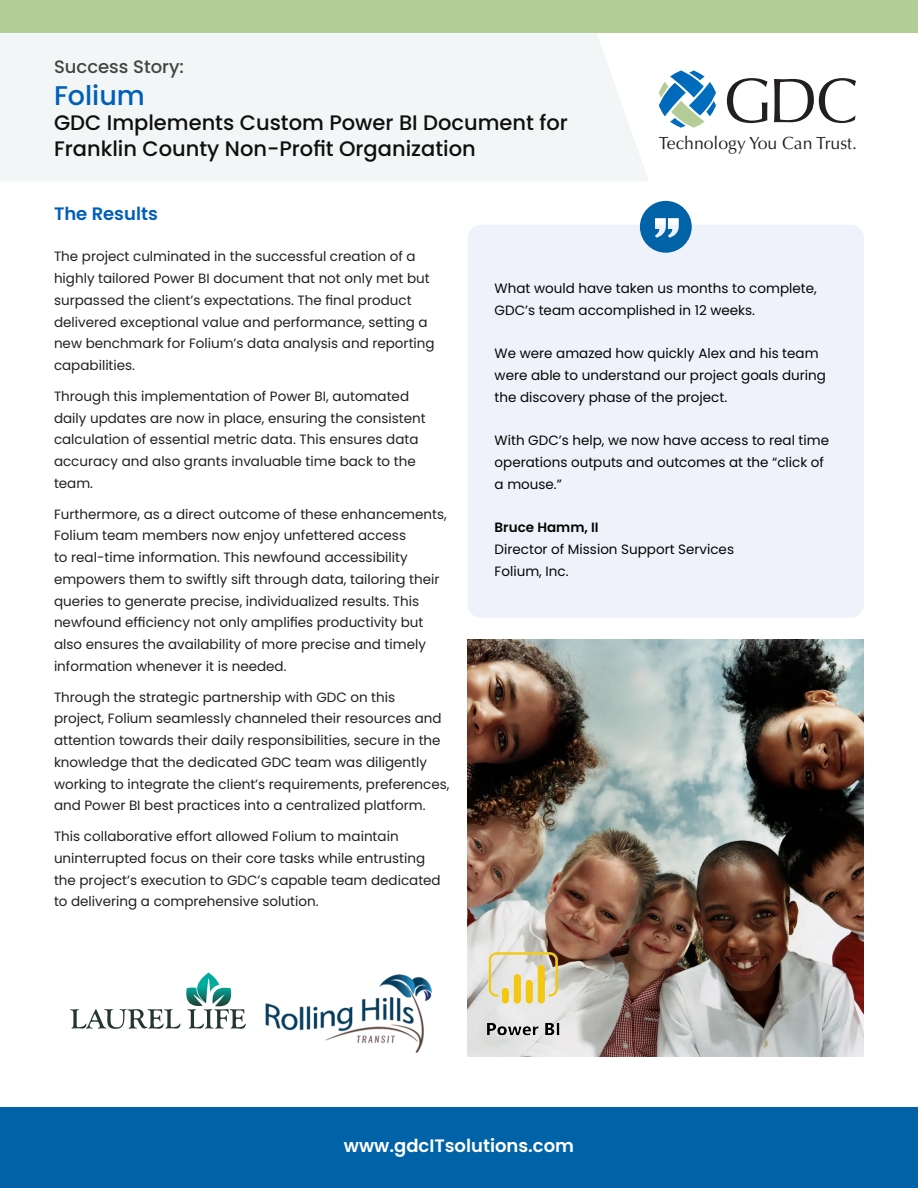
<style>
.page{position:relative;width:918px;height:1188px;background:#fff}
.page>*{position:absolute;margin:0;border:0;box-sizing:border-box;transform-origin:0 0}
.t1{font:500 27px "Poppins";color:#005fb9}
.t2{font:500 21px/25.2px "Poppins";color:#0f0f0f}
.t3{font:600 18px "Poppins";color:#fff}
.t4{font:500 18px "Poppins";color:#444}
.t5{font:600 18px "Poppins";color:#005fb9}
.t6{font:17.7px "Optima LT Std";color:#231f20}
.t7{font:13.5px/21.8px "Poppins";color:#231f20}
.t8{font:13.5px/21.8px "Poppins";color:#040503}
.t9{font:600 13.5px "Poppins";color:#040503}
</style>
<div class="page">
<div style="left:0;top:33px;width:648px;height:148px;background:#f3f6f7"></div>
<div style="left:0;top:0;width:918px;height:33px;background:#b4cc95"></div>
<div style="left:0;top:1108px;width:918px;height:80px;background:#0163a7"></div>
<svg style="left:727px;top:78px;width:41px;height:45px"></svg>
<svg style="left:774px;top:78px;width:82px;height:45px"></svg>
<svg style="left:659px;top:70px;width:57px;height:58px"></svg>
<img style="left:266px;top:974px;width:165px;height:79px">
<div style="left:468px;top:225px;width:396px;height:393px;background:#eff2fb;border-radius:13px"></div>
<svg style="left:640px;top:201px;width:52px;height:52px"></svg>
<img style="left:468px;top:640px;width:396px;height:417px">
<svg style="left:70px;top:973px;width:176px;height:56px"></svg>
<img style="left:477px;top:945px;width:93px;height:100px">
<p class="t4" style="left:54px;top:56px;width:132px">Success Story:</p>
<p class="t1" style="left:54px;top:80px;width:92px">Folium</p>
<p class="t2" style="left:54px;top:111px;width:515px">GDC Implements Custom Power BI Document for<br>Franklin County Non-Profit Organization</p>
<p class="t5" style="left:54px;top:203px;width:105px">The Results</p>
<p class="t6" style="left:659px;top:132px;width:200px">Technology You Can Trust.</p>
<p class="t7" style="left:54px;top:246px;width:382px">The project culminated in the successful creation of a highly tailored Power BI document that not only met but surpassed the client’s expectations. The final product delivered exceptional value and performance, setting a new benchmark for Folium’s data analysis and reporting capabilities.</p>
<p class="t7" style="left:54px;top:385px;width:373px">Through this implementation of Power BI, automated daily updates are now in place, ensuring the consistent calculation of essential metric data. This ensures data accuracy and also grants invaluable time back to the team.</p>
<p class="t7" style="left:54px;top:503px;width:394px">Furthermore, as a direct outcome of these enhancements, Folium team members now enjoy unfettered access<br>to real-time information. This newfound accessibility empowers them to swiftly sift through data, tailoring their queries to generate precise, individualized results. This newfound efficiency not only amplifies productivity but also ensures the availability of more precise and timely information whenever it is needed.</p>
<p class="t7" style="left:54px;top:686px;width:397px">Through the strategic partnership with GDC on this<br>project, Folium seamlessly channeled their resources and attention towards their daily responsibilities, secure in the knowledge that the dedicated GDC team was diligently working to integrate the client’s requirements, preferences, and Power BI best practices into a centralized platform.</p>
<p class="t7" style="left:54px;top:826px;width:388px">This collaborative effort allowed Folium to maintain uninterrupted focus on their core tasks while entrusting the project’s execution to GDC’s capable team dedicated to delivering a comprehensive solution.</p>
<p class="t8" style="left:495px;top:277px;width:324px">What would have taken us months to complete,<br>GDC’s team accomplished in 12 weeks.</p>
<p class="t8" style="left:495px;top:343px;width:333px">We were amazed how quickly Alex and his team were able to understand our project goals during the discovery phase of the project.</p>
<p class="t8" style="left:495px;top:430px;width:336px">With GDC’s help, we now have access to real time operations outputs and outcomes at the “click of a mouse.”</p>
<p class="t9" style="left:495px;top:520px;width:106px">Bruce Hamm, II</p>
<p class="t8" style="left:495px;top:538px;width:241px">Director of Mission Support Services</p>
<p class="t8" style="left:495px;top:560px;width:75px">Folium, Inc.</p>
<p class="t3" style="left:344px;top:1135px;width:232px">www.gdcITsolutions.com</p>
</div>
